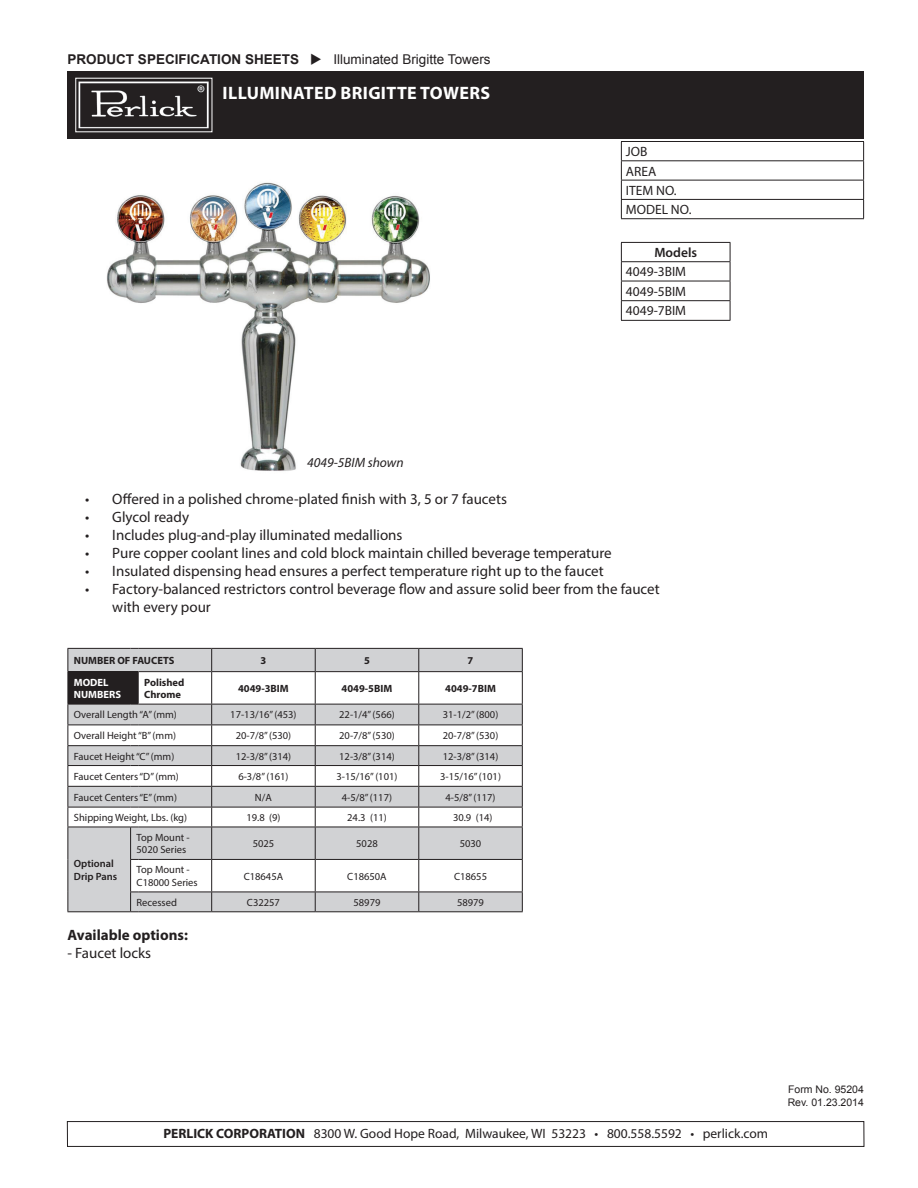
<style>
.page{position:relative;width:918px;height:1188px;background:#fff}
.page>*{position:absolute;margin:0;border:0;box-sizing:border-box;transform-origin:0 0}
.t1{font:700 18px "Myriad Pro";letter-spacing:.02em;color:#fff}
.t2{font:15px/18px "Myriad Pro";color:#231f20}
.t3{font:700 15px "Myriad Pro";color:#231f20}
.t4{font:13.5px "Myriad Pro";color:#231f20}
.t5{font:700 13.5px "Arial";color:#231f20}
.t6{font:italic 13.5px "Myriad Pro";color:#231f20}
.t7{font:600 13.5px "Myriad Pro";color:#231f20}
.t8{font:10.5px/12.6px "Myriad Pro";color:#231f20}
.t9{font:700 10.5px/12.6px "Myriad Pro";color:#231f20}
.t10{font:10.5px "Arial";color:#231f20}
.t11{font:600 10.5px/12.6px "Myriad Pro";color:#231f20}
.t12{font:700 10.5px/12.6px "Myriad Pro";color:#fff}
.s1{font-weight:400}
.s2{font-weight:700}
</style>
<div class="page">
<div style="left:67px;top:1121px;width:797px;height:26px;border:1px solid #231f20"></div>
<hr style="left:621px;top:141px;width:243px;height:1px;background:#231f20">
<hr style="left:621px;top:160px;width:243px;height:1px;background:#231f20">
<hr style="left:621px;top:180px;width:243px;height:1px;background:#231f20">
<hr style="left:621px;top:199px;width:243px;height:1px;background:#231f20">
<svg style="left:621px;top:142px;width:1px;height:76px"></svg>
<svg style="left:863px;top:142px;width:1px;height:76px"></svg>
<hr style="left:621px;top:218px;width:243px;height:1px;background:#231f20">
<hr style="left:621px;top:242px;width:109px;height:1px;background:#231f20">
<hr style="left:621px;top:261px;width:109px;height:1px;background:#231f20">
<hr style="left:621px;top:281px;width:109px;height:1px;background:#231f20">
<hr style="left:621px;top:300px;width:109px;height:1px;background:#231f20">
<svg style="left:621px;top:243px;width:1px;height:77px"></svg>
<svg style="left:730px;top:243px;width:1px;height:77px"></svg>
<hr style="left:621px;top:320px;width:109px;height:1px;background:#231f20">
<div style="left:68px;top:71px;width:796px;height:68px;background:#231f20"></div>
<img style="left:78px;top:81px;width:131px;height:48px">
<img style="left:106px;top:182px;width:324px;height:289px">
<div style="left:69px;top:649px;width:453px;height:262px;background:#d1d2d4"></div>
<div style="left:68px;top:672px;width:70px;height:32px;background:#231f20"></div>
<svg style="left:131px;top:672px;width:391px;height:220px"></svg>
<svg style="left:315px;top:649px;width:1px;height:22px"></svg>
<svg style="left:418px;top:649px;width:1px;height:22px"></svg>
<svg style="left:522px;top:649px;width:1px;height:22px"></svg>
<hr style="left:315px;top:672px;width:1px;height:32px;background:#231f20">
<hr style="left:418px;top:672px;width:1px;height:32px;background:#231f20">
<hr style="left:522px;top:672px;width:1px;height:32px;background:#231f20">
<hr style="left:68px;top:827px;width:1px;height:32px;background:#231f20">
<hr style="left:130px;top:827px;width:1px;height:32px;background:#231f20">
<hr style="left:211px;top:827px;width:1px;height:32px;background:#231f20">
<hr style="left:315px;top:827px;width:1px;height:32px;background:#231f20">
<hr style="left:418px;top:827px;width:1px;height:32px;background:#231f20">
<hr style="left:522px;top:827px;width:1px;height:32px;background:#231f20">
<hr style="left:68px;top:859px;width:1px;height:33px;background:#231f20">
<hr style="left:130px;top:860px;width:1px;height:32px;background:#231f20">
<hr style="left:211px;top:860px;width:1px;height:32px;background:#231f20">
<hr style="left:315px;top:860px;width:1px;height:32px;background:#231f20">
<hr style="left:418px;top:860px;width:1px;height:32px;background:#231f20">
<hr style="left:522px;top:860px;width:1px;height:32px;background:#231f20">
<svg style="left:68px;top:892px;width:1px;height:19px"></svg>
<svg style="left:211px;top:893px;width:1px;height:18px"></svg>
<svg style="left:315px;top:893px;width:1px;height:18px"></svg>
<svg style="left:418px;top:893px;width:1px;height:18px"></svg>
<svg style="left:522px;top:893px;width:1px;height:18px"></svg>
<svg style="left:68px;top:649px;width:1px;height:22px"></svg>
<hr style="left:68px;top:648px;width:63px;height:1px;background:#231f20">
<hr style="left:138px;top:648px;width:74px;height:1px;background:#231f20">
<hr style="left:68px;top:671px;width:63px;height:1px;background:#231f20">
<hr style="left:138px;top:671px;width:74px;height:1px;background:#231f20">
<svg style="left:68px;top:704px;width:455px;height:124px"></svg>
<hr style="left:138px;top:827px;width:74px;height:1px;background:#231f20">
<hr style="left:212px;top:827px;width:103px;height:1px;background:#231f20">
<hr style="left:315px;top:827px;width:104px;height:1px;background:#231f20">
<hr style="left:419px;top:827px;width:104px;height:1px;background:#231f20">
<hr style="left:138px;top:859px;width:74px;height:1px;background:#231f20">
<hr style="left:212px;top:859px;width:103px;height:1px;background:#231f20">
<hr style="left:315px;top:859px;width:104px;height:1px;background:#231f20">
<hr style="left:419px;top:859px;width:104px;height:1px;background:#231f20">
<hr style="left:138px;top:892px;width:74px;height:1px;background:#231f20">
<hr style="left:212px;top:892px;width:103px;height:1px;background:#231f20">
<hr style="left:315px;top:892px;width:104px;height:1px;background:#231f20">
<hr style="left:419px;top:892px;width:104px;height:1px;background:#231f20">
<hr style="left:68px;top:911px;width:63px;height:1px;background:#231f20">
<svg style="left:130px;top:892px;width:8px;height:20px"></svg>
<hr style="left:138px;top:911px;width:74px;height:1px;background:#231f20">
<hr style="left:212px;top:911px;width:103px;height:1px;background:#231f20">
<hr style="left:315px;top:911px;width:104px;height:1px;background:#231f20">
<hr style="left:419px;top:911px;width:104px;height:1px;background:#231f20">
<svg style="left:211px;top:649px;width:1px;height:22px"></svg>
<hr style="left:138px;top:672px;width:1px;height:32px;background:#231f20">
<hr style="left:211px;top:672px;width:1px;height:32px;background:#231f20">
<hr style="left:212px;top:648px;width:103px;height:1px;background:#231f20">
<hr style="left:315px;top:648px;width:104px;height:1px;background:#231f20">
<hr style="left:419px;top:648px;width:104px;height:1px;background:#231f20">
<hr style="left:212px;top:671px;width:103px;height:1px;background:#231f20">
<hr style="left:315px;top:671px;width:104px;height:1px;background:#231f20">
<hr style="left:419px;top:671px;width:104px;height:1px;background:#231f20">
<p class="t5" style="left:68px;top:51px;width:425px">PRODUCT SPECIFICATION SHEETS ◆ <span class="s1">Illuminated Brigitte Towers</span></p>
<p class="t1" style="left:223px;top:81px;width:269px">ILLUMINATED BRIGITTE TOWERS</p>
<p class="t4" style="left:626px;top:143px;width:23px">JOB</p>
<p class="t4" style="left:626px;top:163px;width:32px">AREA</p>
<p class="t4" style="left:626px;top:182px;width:52px">ITEM NO.</p>
<p class="t4" style="left:626px;top:201px;width:67px">MODEL NO.</p>
<p class="t7" style="left:654px;top:244px;width:44px">Models</p>
<p class="t4" style="left:626px;top:264px;width:62px">4049-3BIM</p>
<p class="t4" style="left:626px;top:283px;width:62px">4049-5BIM</p>
<p class="t4" style="left:626px;top:303px;width:62px">4049-7BIM</p>
<p class="t6" style="left:307px;top:454px;width:98px">4049-5BIM shown</p>
<p class="t2" style="left:85px;top:490px;width:423px">• Offered in a polished chrome-plated finish with 3, 5 or 7 faucets</p>
<p class="t2" style="left:85px;top:508px;width:105px">• Glycol ready</p>
<p class="t2" style="left:85px;top:526px;width:319px">• Includes plug-and-play illuminated medallions</p>
<p class="t2" style="left:85px;top:544px;width:528px">• Pure copper coolant lines and cold block maintain chilled beverage temperature</p>
<p class="t2" style="left:85px;top:562px;width:520px">• Insulated dispensing head ensures a perfect temperature right up to the faucet</p>
<p class="t2" style="left:112px;top:580px;width:549px;text-indent:-27px">• Factory-balanced restrictors control beverage flow and assure solid beer from the faucet with every pour</p>
<p class="t9" style="left:74px;top:654px;width:102px">NUMBER OF FAUCETS</p>
<p class="t9" style="left:261px;top:654px;width:7px">3</p>
<p class="t9" style="left:364px;top:654px;width:7px">5</p>
<p class="t9" style="left:468px;top:654px;width:7px">7</p>
<p class="t12" style="left:74px;top:675px;width:49px">MODEL<br>NUMBERS</p>
<p class="t9" style="left:144px;top:675px;width:42px">Polished<br>Chrome</p>
<p class="t9" style="left:238px;top:682px;width:52px">4049-3BIM</p>
<p class="t9" style="left:342px;top:682px;width:52px">4049-5BIM</p>
<p class="t9" style="left:445px;top:682px;width:52px">4049-7BIM</p>
<p class="t8" style="left:74px;top:708px;width:105px">Overall Length “A” (mm)</p>
<p class="t8" style="left:230px;top:708px;width:68px">17-13/16” (453)</p>
<p class="t8" style="left:339px;top:708px;width:57px">22-1/4” (566)</p>
<p class="t8" style="left:443px;top:708px;width:57px">31-1/2” (800)</p>
<p class="t8" style="left:74px;top:729px;width:104px">Overall Height “B” (mm)</p>
<p class="t8" style="left:236px;top:729px;width:57px">20-7/8” (530)</p>
<p class="t8" style="left:339px;top:729px;width:57px">20-7/8” (530)</p>
<p class="t8" style="left:443px;top:729px;width:57px">20-7/8” (530)</p>
<p class="t8" style="left:74px;top:750px;width:102px">Faucet Height “C” (mm)</p>
<p class="t8" style="left:236px;top:750px;width:57px">12-3/8” (314)</p>
<p class="t8" style="left:339px;top:750px;width:57px">12-3/8” (314)</p>
<p class="t8" style="left:443px;top:750px;width:57px">12-3/8” (314)</p>
<p class="t8" style="left:74px;top:770px;width:107px">Faucet Centers “D” (mm)</p>
<p class="t8" style="left:238px;top:770px;width:52px">6-3/8” (161)</p>
<p class="t8" style="left:337px;top:770px;width:62px">3-15/16” (101)</p>
<p class="t8" style="left:440px;top:770px;width:62px">3-15/16” (101)</p>
<p class="t8" style="left:74px;top:791px;width:105px">Faucet Centers “E” (mm)</p>
<p class="t8" style="left:255px;top:791px;width:18px">N/A</p>
<p class="t8" style="left:342px;top:791px;width:52px">4-5/8” (117)</p>
<p class="t8" style="left:445px;top:791px;width:52px">4-5/8” (117)</p>
<p class="t8" style="left:74px;top:811px;width:115px">Shipping Weight, Lbs. (kg)</p>
<p class="t8" style="left:246px;top:811px;width:36px">19.8 (9)</p>
<p class="t8" style="left:347px;top:811px;width:41px">24.3 (11)</p>
<p class="t8" style="left:453px;top:811px;width:41px">30.9 (14)</p>
<p class="t11" style="left:74px;top:857px;width:45px">Optional<br>Drip Pans</p>
<p class="t8" style="left:137px;top:831px;width:55px">Top Mount -<br>5020 Series</p>
<p class="t8" style="left:253px;top:837px;width:23px">5025</p>
<p class="t8" style="left:356px;top:837px;width:23px">5028</p>
<p class="t8" style="left:460px;top:837px;width:23px">5030</p>
<p class="t8" style="left:137px;top:863px;width:63px">Top Mount -<br>C18000 Series</p>
<p class="t8" style="left:244px;top:870px;width:41px">C18645A</p>
<p class="t8" style="left:347px;top:870px;width:41px">C18650A</p>
<p class="t8" style="left:454px;top:870px;width:35px">C18655</p>
<p class="t8" style="left:137px;top:896px;width:42px">Recessed</p>
<p class="t8" style="left:247px;top:896px;width:35px">C32257</p>
<p class="t8" style="left:354px;top:896px;width:28px">58979</p>
<p class="t8" style="left:457px;top:896px;width:28px">58979</p>
<p class="t3" style="left:68px;top:925px;width:122px">Available options:</p>
<p class="t2" style="left:68px;top:943px;width:85px">- Faucet locks</p>
<p class="t4" style="left:163px;top:1125px;width:606px"><span class="s2">PERLICK CORPORATION</span> 8300 W. Good Hope Road, Milwaukee, WI 53223 • 800.558.5592 • perlick.com</p>
<p class="t10" style="left:788px;top:1082px;width:77px">Form No. 95204</p>
<p class="t10" style="left:788px;top:1095px;width:78px">Rev. 01.23.2014</p>
</div>
